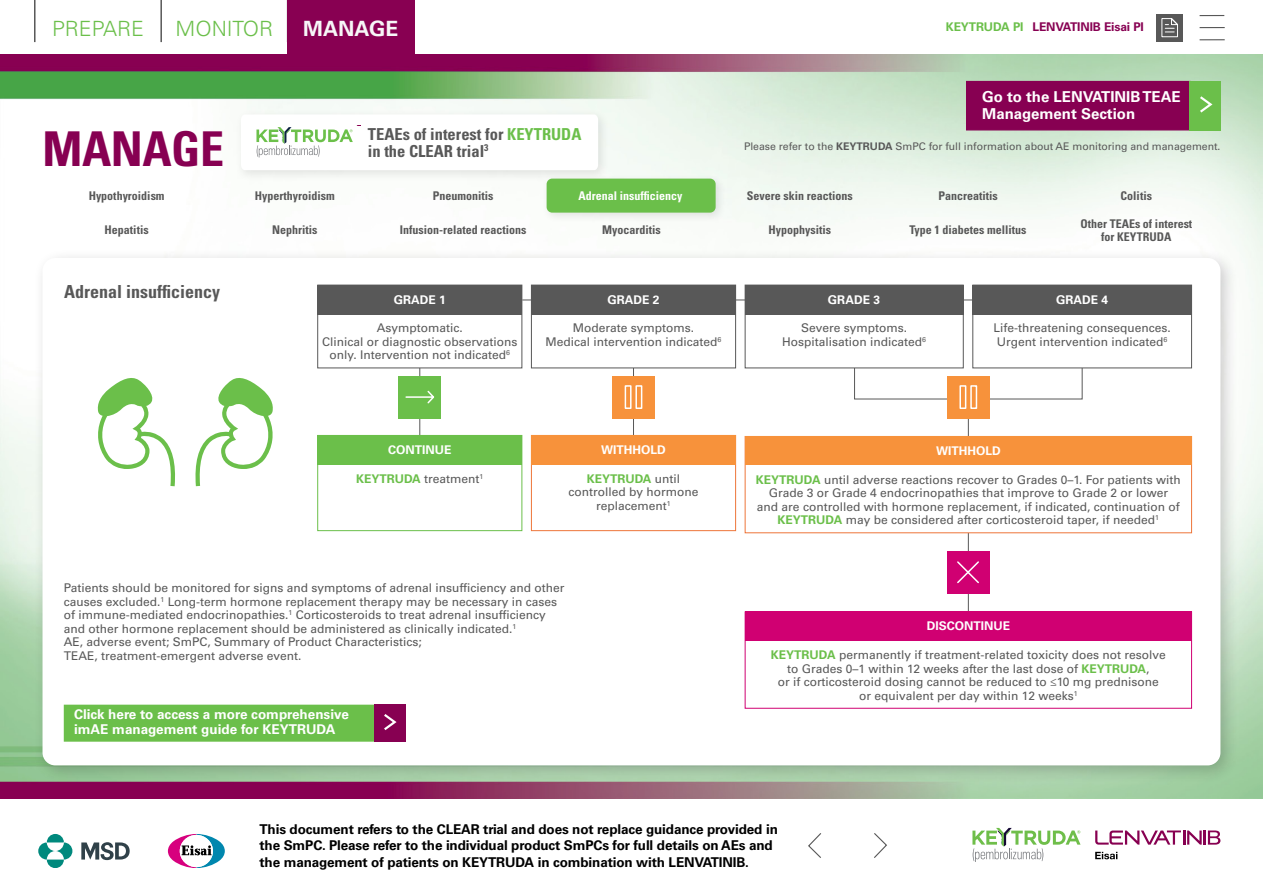
<style>
.page{position:relative;width:1263px;height:893px;background:#fff}
.page>*{position:absolute;margin:0;border:0;box-sizing:border-box;transform-origin:0 0}
.t1{font:700 condensed 48px "Univers LT Std";letter-spacing:-.01em;color:#870052}
.t2{font:300 21px "Univers LT Std";color:#6bbf4a}
.t3{font:700 21px "Univers LT Std";color:#f7f6f7}
.t4{font:700 condensed 18px "Univers LT Std";color:#585858}
.t5{font:700 condensed 16.5px/16.5px "Univers LT Std";color:#585858}
.t6{font:700 15px/16.5px "Univers LT Std";color:#fff}
.t7{font:700 13.5px/16.2px "Univers LT Std";letter-spacing:-.01em;color:#000}
.t8{font:700 13.5px/15px "Univers LT Std";color:#fff}
.t9{font:12px/13.5px "Univers LT Std";color:#585858;text-align:center}
.t10{font:700 condensed 12px/12.8px "Univers LT Std";color:#585858;text-align:center}
.t11{font:700 12px "Univers LT Std";color:#fff}
.t12{font:700 12px "Univers LT Std";letter-spacing:-.01em;color:#870052}
.t13{font:700 condensed 12px "Univers LT Std";color:#fff}
.t14{font:700 12px "Univers LT Std";color:#6bbf4a}
.t15{font:10.5px "Univers LT Std";letter-spacing:-.005em;color:#585858}
.s1{color:#6bbf4a}
.s2{font-weight:700}
.s3{font-weight:700;color:#6bbf4a}
.s4{font-weight:400;color:#585858}
</style>
<div class="page">
<svg style="left:38px;top:834px;width:34px;height:34px"></svg>
<svg style="left:81px;top:842px;width:49px;height:18px"></svg>
<svg style="left:168px;top:834px;width:57px;height:34px"></svg>
<img style="left:0;top:55px;width:1263px;height:743px">
<svg style="left:972px;top:828px;width:108px;height:34px"></svg>
<svg style="left:1095px;top:852px;width:22px;height:7px"></svg>
<svg style="left:1095px;top:830px;width:125px;height:15px"></svg>
<hr style="left:34px;top:0;width:2px;height:42px;background:#585858">
<hr style="left:160px;top:0;width:2px;height:42px;background:#585858">
<div style="left:287px;top:0;width:128px;height:55px;background:#880052"></div>
<div style="left:33px;top:248px;width:1206px;height:536px;background:#000;opacity:.2"></div>
<div style="left:43px;top:258px;width:1177px;height:507px;background:#fff;border-radius:13px"></div>
<div style="left:966px;top:81px;width:225px;height:49px;background:#870052"></div>
<div style="left:1189px;top:81px;width:31px;height:50px;background:#6bbf4a"></div>
<svg style="left:1200px;top:96px;width:13px;height:17px"></svg>
<div style="left:235px;top:108px;width:375px;height:74px;background:#f3f7f3"></div>
<div style="left:241px;top:115px;width:357px;height:55px;background:#fff"></div>
<div style="left:64px;top:705px;width:339px;height:37px;background:#6bbf4a;border:1px solid #6bbf4a"></div>
<div style="left:375px;top:704px;width:31px;height:37px;background:#870052"></div>
<svg style="left:384px;top:714px;width:13px;height:17px"></svg>
<hr style="left:419px;top:337px;width:1px;height:98px;background:#585858">
<hr style="left:522px;top:300px;width:465px;height:1px;background:#585858">
<div style="left:318px;top:285px;width:204px;height:83px;background:#fff"></div>
<div style="left:317px;top:285px;width:205px;height:30px;background:#585858"></div>
<div style="left:745px;top:285px;width:218px;height:30px;background:#585858"></div>
<div style="left:973px;top:285px;width:219px;height:30px;background:#585858"></div>
<hr style="left:633px;top:367px;width:1px;height:68px;background:#585858">
<hr style="left:968px;top:403px;width:1px;height:33px;background:#585858">
<hr style="left:968px;top:509px;width:1px;height:103px;background:#585858">
<div style="left:531px;top:435px;width:205px;height:96px;border:1px solid #ee763a"></div>
<div style="left:317px;top:435px;width:205px;height:96px;border:1px solid #6bbf4a"></div>
<div style="left:745px;top:436px;width:446px;height:97px;background:#fff"></div>
<div style="left:531px;top:435px;width:205px;height:30px;background:#f7923b"></div>
<div style="left:317px;top:435px;width:205px;height:30px;background:#6bbf4a"></div>
<div style="left:745px;top:436px;width:447px;height:29px;background:#f7923b"></div>
<div style="left:745px;top:611px;width:447px;height:30px;background:#d00072"></div>
<div style="left:612px;top:376px;width:43px;height:42px;background:#f7923b"></div>
<svg style="left:624px;top:385px;width:19px;height:24px"></svg>
<div style="left:398px;top:376px;width:43px;height:42px;background:#6bbf4a"></div>
<svg style="left:405px;top:390px;width:29px;height:14px"></svg>
<div style="left:947px;top:551px;width:42px;height:43px;background:#d00072"></div>
<svg style="left:957px;top:561px;width:22px;height:23px"></svg>
<div style="left:947px;top:376px;width:43px;height:42px;background:#f7923b"></div>
<svg style="left:959px;top:385px;width:19px;height:24px"></svg>
<div style="left:531px;top:285px;width:205px;height:83px;border:1px solid #585858"></div>
<div style="left:531px;top:285px;width:205px;height:30px;background:#585858"></div>
<svg style="left:97px;top:378px;width:78px;height:108px"></svg>
<svg style="left:195px;top:378px;width:78px;height:108px"></svg>
<svg style="left:874px;top:833px;width:13px;height:25px"></svg>
<svg style="left:808px;top:833px;width:14px;height:25px"></svg>
<svg style="left:1199px;top:15px;width:25px;height:1px"></svg>
<svg style="left:1199px;top:39px;width:26px;height:1px"></svg>
<svg style="left:1199px;top:27px;width:26px;height:1px"></svg>
<div style="left:1156px;top:14px;width:27px;height:27px;background:#585858"></div>
<svg style="left:1161px;top:18px;width:17px;height:19px"></svg>
<div style="left:541px;top:173px;width:186px;height:51px;background:#000;opacity:.1"></div>
<div style="left:547px;top:179px;width:169px;height:34px;background:#6bbf4a;border-radius:6px"></div>
<h2 class="t2" style="left:52px;top:16px;width:93px">PREPARE</h2>
<h2 class="t2" style="left:176px;top:16px;width:99px">MONITOR</h2>
<h2 class="t3" style="left:303px;top:16px;width:97px">MANAGE</h2>
<h1 class="t1" style="left:43px;top:120px;width:183px">MANAGE</h1>
<h3 class="t5" style="left:368px;top:126px;width:215px">TEAEs of interest for <span class="s1">KEYTRUDA </span>in the CLEAR trial<sup>3</sup></h3>
<p class="t12" style="left:946px;top:20px;width:200px"><span class="s1">KEYTRUDA PI</span> LENVATINIB Eisai PI</p>
<p class="t6" style="left:982px;top:89px;width:200px">Go to the LENVATINIB TEAE<br>Management Section</p>
<p class="t15" style="left:744px;top:140px;width:478px">Please refer to the <span class="s2">KEYTRUDA</span> SmPC for full information about AE monitoring and management.</p>
<p class="t10" style="left:89px;top:189px;width:77px">Hypothyroidism</p>
<p class="t10" style="left:255px;top:189px;width:81px">Hyperthyroidism</p>
<p class="t10" style="left:747px;top:189px;width:107px">Severe skin reactions</p>
<p class="t10" style="left:938px;top:189px;width:61px">Pancreatitis</p>
<p class="t10" style="left:272px;top:223px;width:47px">Nephritis</p>
<p class="t13" style="left:579px;top:188px;width:105px">Adrenal insufficiency</p>
<p class="t10" style="left:433px;top:189px;width:62px">Pneumonitis</p>
<p class="t10" style="left:400px;top:223px;width:128px">Infusion-related reactions</p>
<p class="t10" style="left:602px;top:223px;width:60px">Myocarditis</p>
<p class="t10" style="left:768px;top:223px;width:64px">Hypophysitis</p>
<p class="t10" style="left:909px;top:223px;width:118px">Type 1 diabetes mellitus</p>
<p class="t10" style="left:105px;top:223px;width:46px">Hepatitis</p>
<p class="t4" style="left:64px;top:280px;width:157px">Adrenal insufficiency</p>
<p class="t11" style="left:394px;top:293px;width:54px">GRADE 1</p>
<p class="t11" style="left:607px;top:293px;width:54px">GRADE 2</p>
<p class="t11" style="left:828px;top:293px;width:54px">GRADE 3</p>
<p class="t10" style="left:1121px;top:189px;width:33px">Colitis</p>
<p class="t10" style="left:1080px;top:217px;width:113px">Other TEAEs of interest for KEYTRUDA</p>
<p class="t11" style="left:1056px;top:293px;width:54px">GRADE 4</p>
<p class="t9" style="left:322px;top:321px;width:197px">Asymptomatic.<br>Clinical or diagnostic observations only. Intervention not indicated<sup>6</sup></p>
<p class="t9" style="left:545px;top:321px;width:177px">Moderate symptoms.<br>Medical intervention indicated<sup>6</sup></p>
<p class="t9" style="left:782px;top:321px;width:145px">Severe symptoms.<br>Hospitalisation indicated<sup>6</sup></p>
<p class="t9" style="left:993px;top:321px;width:179px;text-align:left">Life-threatening consequences.<br>Urgent intervention indicated<sup>6</sup></p>
<p class="t11" style="left:388px;top:443px;width:65px">CONTINUE</p>
<p class="t11" style="left:601px;top:443px;width:66px">WITHHOLD</p>
<p class="t11" style="left:936px;top:444px;width:66px">WITHHOLD</p>
<p class="t9" style="left:356px;top:472px;width:129px"><span class="s3">KEYTRUDA</span> treatment<sup>1</sup></p>
<p class="t9" style="left:756px;top:473px;width:426px"><span class="s3">KEYTRUDA</span> until adverse reactions recover to Grades 0–1. For patients with Grade 3 or Grade 4 endocrinopathies that improve to Grade 2 or lower<br>and are controlled with hormone replacement, if indicated, continuation of <span class="s3">KEYTRUDA</span> may be considered after corticosteroid taper, if needed<sup>1</sup></p>
<p class="t14" style="left:587px;top:471px;width:95px">KEYTRUDA <span class="s4">until</span></p>
<p class="t9" style="left:568px;top:485px;width:132px">controlled by hormone replacement<sup>1</sup></p>
<p class="t9" style="left:64px;top:581px;width:502px;text-align:left">Patients should be monitored for signs and symptoms of adrenal insufficiency and other causes excluded.<sup>1</sup> Long-term hormone replacement therapy may be necessary in cases of immune-mediated endocrinopathies.<sup>1</sup> Corticosteroids to treat adrenal insufficiency and other hormone replacement should be administered as clinically indicated.<sup>1</sup></p>
<p class="t9" style="left:64px;top:635px;width:360px;text-align:left">AE, adverse event; SmPC, Summary of Product Characteristics;<br>TEAE, treatment-emergent adverse event.</p>
<p class="t8" style="left:74px;top:707px;width:276px">Click here to access a more comprehensive imAE management guide for KEYTRUDA</p>
<p class="t11" style="left:927px;top:619px;width:85px">DISCONTINUE</p>
<p class="t9" style="left:771px;top:648px;width:396px"><span class="s3">KEYTRUDA</span> permanently if treatment-related toxicity does not resolve to Grades 0–1 within 12 weeks after the last dose of <span class="s3">KEYTRUDA</span>,<br>or if corticosteroid dosing cannot be reduced to ≤10 mg prednisone or equivalent per day within 12 weeks<sup>1</sup></p>
<p class="t7" style="left:260px;top:821px;width:520px">This document refers to the CLEAR trial and does not replace guidance provided in the SmPC. Please refer to the individual product SmPCs for full details on AEs and the management of patients on KEYTRUDA in combination with LENVATINIB.</p>
</div>
